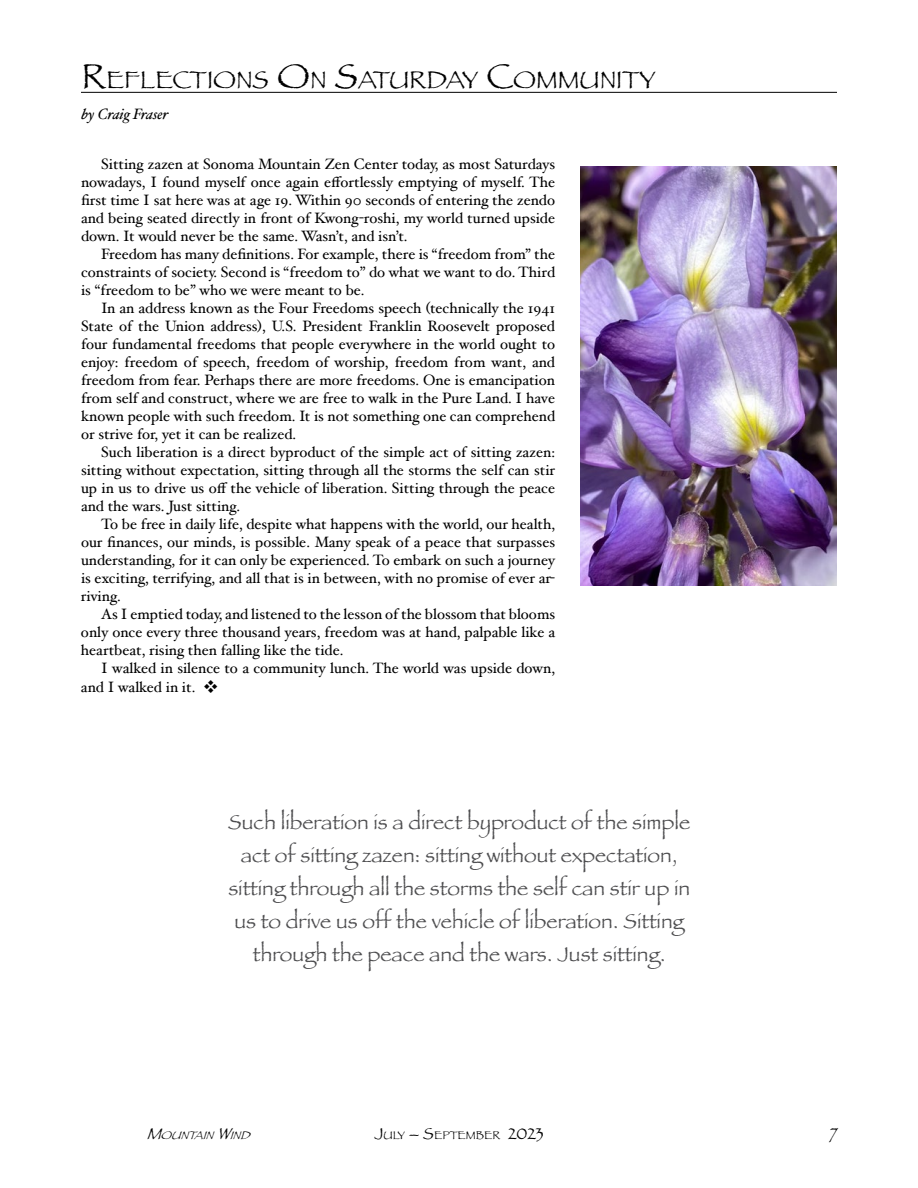
<style>
.page{position:relative;width:918px;height:1188px;background:#fff}
.page>*{position:absolute;margin:0;border:0;box-sizing:border-box;transform-origin:0 0}
.t1{font:25.2px "Papyrus";color:#000}
.t2{font:21px/33px "Papyrus";color:#4d4d4f;text-align:center}
.t3{font:16.5px "Papyrus";color:#000}
.t4{font:15px/18px "Hoefler Text";color:#000;text-align:justify}
.t5{font:italic 15px "Hoefler Text";color:#000}
.t6{font:11.55px "Papyrus";color:#000}
.t7{font:italic 11.55px "Papyrus";color:#000}
.s1{font-size:36px}
.s2{font-size:16.5px}
</style>
<div class="page">
<hr style="left:81px;top:92px;width:756px;height:1px;background:#000">
<img style="left:580px;top:167px;width:257px;height:419px">
<h1 class="t1" style="left:81px;top:64px;width:576px"><span class="s1">R</span>EFLECTIONS <span class="s1">O</span>N <span class="s1">S</span>ATURDAY <span class="s1">C</span>OMMUNITY</h1>
<p class="t5" style="left:81px;top:105px;width:89px">by Craig Fraser</p>
<p class="t4" style="left:81px;top:155px;width:476px;text-indent:20px">Sitting zazen at Sonoma Mountain Zen Center today, as most Saturdays nowadays, I found myself once again effortlessly emptying of myself. The first time I sat here was at age 19. Within 90 seconds of entering the zendo and being seated directly in front of Kwong-roshi, my world turned upside down. It would never be the same. Wasn’t, and isn’t.</p>
<p class="t4" style="left:81px;top:245px;width:476px;text-indent:20px">Freedom has many definitions. For example, there is “freedom from” the constraints of society. Second is “freedom to” do what we want to do. Third is “freedom to be” who we were meant to be.</p>
<p class="t4" style="left:81px;top:299px;width:476px;text-indent:20px">In an address known as the Four Freedoms speech (technically the 1941<br>State of the Union address), U.S. President Franklin Roosevelt proposed four fundamental freedoms that people everywhere in the world ought to enjoy: freedom of speech, freedom of worship, freedom from want, and freedom from fear. Perhaps there are more freedoms. One is emancipation from self and construct, where we are free to walk in the Pure Land. I have known people with such freedom. It is not something one can comprehend or strive for, yet it can be realized.</p>
<p class="t4" style="left:81px;top:443px;width:476px;text-indent:20px">Such liberation is a direct byproduct of the simple act of sitting zazen: sitting without expectation, sitting through all the storms the self can stir up in us to drive us off the vehicle of liberation. Sitting through the peace and the wars. Just sitting.</p>
<p class="t4" style="left:81px;top:515px;width:476px;text-indent:20px">To be free in daily life, despite what happens with the world, our health, our finances, our minds, is possible. Many speak of a peace that surpasses understanding, for it can only be experienced. To embark on such a journey is exciting, terrifying, and all that is in between, with no promise of ever ar&shy;riving.</p>
<p class="t4" style="left:81px;top:605px;width:476px;text-indent:20px">As I emptied today, and listened to the lesson of the blossom that blooms only once every three thousand years, freedom was at hand, palpable like a heartbeat, rising then falling like the tide.</p>
<p class="t4" style="left:81px;top:659px;width:476px;text-indent:20px">I walked in silence to a community lunch. The world was upside down, and I walked in it. ❖</p>
<p class="t2" style="left:228px;top:805px;width:463px">Such liberation is a direct byproduct of the simple act of sitting zazen: sitting without expectation, sitting through all the storms the self can stir up in us to drive us off the vehicle of liberation. Sitting through the peace and the wars. Just sitting.</p>
<p class="t7" style="left:146px;top:1128px;width:112px"><span class="s2">M</span>OUNTAIN<span class="s2">W</span>IND</p>
<p class="t6" style="left:374px;top:1128px;width:171px"><span class="s2">J</span>ULY <span class="s2">– S</span>EPTEMBER <span class="s2">2023</span></p>
<p class="t3" style="left:830px;top:1124px;width:9px">7</p>
</div>
